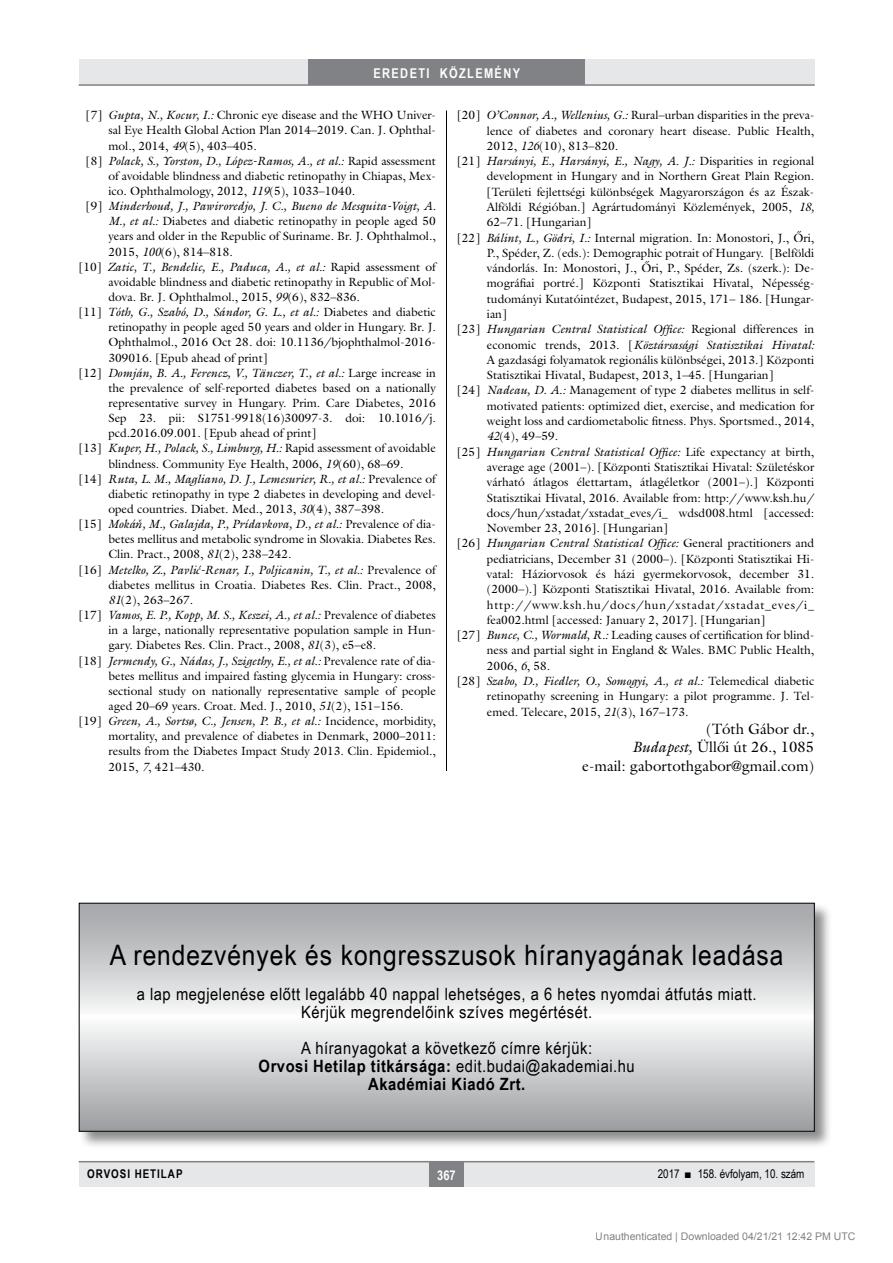
<style>
.page{position:relative;width:893px;height:1263px;background:#fff}
.page>*{position:absolute;margin:0;border:0;box-sizing:border-box;transform-origin:0 0}
.Rendezvenyek{font:28.2px "Arial Narrow";letter-spacing:.03em;color:#000;scale:1.06 1}
.Rendezvenyek-2{font:16.95px "Arial Narrow";letter-spacing:.03em;color:#000;scale:1.06 1}
.Rendezvenyek-3{font:700 16.95px "Arial Narrow";letter-spacing:.03em;color:#000;scale:1.06 1}
.irodalom_szerzo{font:15px "Galliard Reg";color:#000}
.t1{font:700 13.5px "Arial Narrow";letter-spacing:.1em;color:#fff}
.t2{font:12px/15.1px "Galliard Reg";color:#000;text-align:justify}
.t3{font:12px "Arial Narrow";color:#000}
.t4{font:700 12px "Arial Narrow";letter-spacing:.08em;color:#000}
.t5{font:10.5px "Arial";color:rgb(0 0 0/.5)}
.s1{font-style:italic}
.s2{font-family:"Garamond Premr Pro";font-style:italic;font-size:13.5px}
.s3{font-weight:400}
</style>
<div class="page">
<div style="left:79px;top:1161px;width:735px;height:25px;background:#e6e7e8"></div>
<div style="left:429px;top:1161px;width:34px;height:25px;background:#808285"></div>
<hr style="left:79px;top:1161px;width:735px;height:1px;background:#808285">
<div style="left:79px;top:60px;width:735px;height:25px;background:#e6e7e8"></div>
<div style="left:308px;top:60px;width:277px;height:25px;background:#808285"></div>
<hr style="left:79px;top:84px;width:736px;height:2px;background:#808285">
<hr style="left:446px;top:111px;width:1px;height:1026px;background:#000">
<div style="left:78px;top:902px;width:754px;height:247px;background:#000;opacity:.45"></div>
<svg style="left:81px;top:905px;width:732px;height:224px;background:#cbccce"></svg>
<div style="left:79px;top:903px;width:736px;height:228px;border:1px solid #000"></div>
<p class="t1" style="left:373px;top:63px;width:148px">EREDETI KÖZLEMÉNY</p>
<p class="t2" style="left:108px;top:107px;width:329px;text-indent:-23px">[7] <span class="s1">Gupta, N., Kocur, I.:</span> Chronic eye disease and the WHO Univer&shy;sal Eye Health Global Action Plan 2014–2019. Can. J. Ophthal&shy;mol., 2014, <span class="s1">49</span>(5), 403–405.</p>
<p class="t2" style="left:108px;top:153px;width:329px;text-indent:-23px">[8] <span class="s1">Polack, S., Yorston, D., López-Ramos, A., et al.:</span> Rapid assessment of avoidable blindness and diabetic retinopathy in Chiapas, Mex&shy;ico. Ophthalmology, 2012, <span class="s1">119</span>(5), 1033–1040.</p>
<p class="t2" style="left:108px;top:198px;width:329px;text-indent:-23px">[9] <span class="s1">Minderhoud, J., Pawiroredjo, J. C., Bueno de Mesquita-Voigt, A.<br>M., et al.:</span> Diabetes and diabetic retinopathy in people aged 50 years and older in the Republic of Suriname. Br. J. Ophthalmol., 2015, <span class="s1">100</span>(6), 814–818.</p>
<p class="t2" style="left:108px;top:259px;width:329px;text-indent:-30px">[10] <span class="s1">Zatic, T., Bendelic, E., Paduca, A., et al.:</span> Rapid assessment of avoidable blindness and diabetic retinopathy in Republic of Mol&shy;dova. Br. J. Ophthalmol., 2015, <span class="s1">99</span>(6), 832–836.</p>
<p class="t2" style="left:108px;top:304px;width:329px;text-align:left;text-indent:-30px">[11] <span class="s1">Tóth, G., Szabó, D., Sándor, G. L., et al.:</span> Diabetes and diabetic retinopathy in people aged 50 years and older in Hungary. Br. J.<br>Ophthalmol., 2016 Oct 28. doi: 10.1136/bjophthalmol-2016- 309016. [Epub ahead of print]</p>
<p class="t2" style="left:108px;top:365px;width:329px;text-indent:-30px">[12] <span class="s1">Domján, B. A., Ferencz, V., Tänczer, T., et al.:</span> Large increase in the prevalence of self-reported diabetes based on a nationally representative survey in Hungary. Prim. Care Diabetes, 2016<br>Sep 23. pii: S1751-9918(16)30097-3. doi: 10.1016/j. pcd.2016.09.001. [Epub ahead of print]</p>
<p class="t2" style="left:79px;top:441px;width:359px;text-align:center">[13] <span class="s1">Kuper, H., Polack, S., Limburg, H.:</span> Rapid assessment of avoidable blindness. Community Eye Health, 2006, <span class="s1">19</span>(60), 68–69.</p>
<p class="t2" style="left:108px;top:471px;width:329px;text-indent:-30px">[14] <span class="s1">Ruta, L. M., Magliano, D. J., Lemesurier, R., et al.:</span> Prevalence of diabetic retinopathy in type 2 diabetes in developing and devel&shy;oped countries. Diabet. Med., 2013, <span class="s1">30</span>(4), 387–398.</p>
<p class="t2" style="left:108px;top:516px;width:329px;text-indent:-30px">[15] <span class="s1">Moká</span><span class="s2">ň</span><span class="s1">, M., Galajda, P., Prídavkova, D., et al.:</span> Prevalence of dia&shy;betes mellitus and metabolic syndrome in Slovakia. Diabetes Res.<br>Clin. Pract., 2008, <span class="s1">81</span>(2), 238–242.</p>
<p class="t2" style="left:108px;top:562px;width:329px;text-indent:-30px">[16] <span class="s1">Metelko, Z., Pavli</span><span class="s2">ć</span><span class="s1">-Renar, I., Poljicanin, T., et al.:</span> Prevalence of diabetes mellitus in Croatia. Diabetes Res. Clin. Pract., 2008, <span class="s1">81</span>(2), 263–267.</p>
<p class="t2" style="left:108px;top:607px;width:329px;text-indent:-30px">[17] <span class="s1">Vamos, E. P., Kopp, M. S., Keszei, A., et al.:</span> Prevalence of diabetes in a large, nationally representative population sample in Hun&shy;gary. Diabetes Res. Clin. Pract., 2008, <span class="s1">81</span>(3), e5–e8.</p>
<p class="t2" style="left:108px;top:653px;width:329px;text-align:left;text-indent:-30px">[18] <span class="s1">Jermendy, G., Nádas, J., Szigethy, E., et al.:</span> Prevalence rate of dia&shy;betes mellitus and impaired fasting glycemia in Hungary: cross&shy;sectional study on nationally representative sample of people aged 20–69 years. Croat. Med. J., 2010, <span class="s1">51</span>(2), 151–156.</p>
<p class="t2" style="left:108px;top:713px;width:329px;text-indent:-30px">[19] <span class="s1">Green, A., Sortsø, C., Jensen, P. B., et al.:</span> Incidence, morbidity, mortality, and prevalence of diabetes in Denmark, 2000–2011: results from the Diabetes Impact Study 2013. Clin. Epidemiol., 2015, <span class="s1">7</span>, 421–430.</p>
<p class="t2" style="left:487px;top:107px;width:329px;text-indent:-30px">[20] <span class="s1">O’Connor, A., Wellenius, G.:</span> Rural–urban disparities in the preva&shy;lence of diabetes and coronary heart disease. Public Health, 2012, <span class="s1">126</span>(10), 813–820.</p>
<p class="t2" style="left:487px;top:153px;width:329px;text-align:left;text-indent:-30px">[21] <span class="s1">Harsányi, E., Harsányi, E., Nagy, A. J.:</span> Disparities in regional development in Hungary and in Northern Great Plain Region. [Területi fejlettségi különbségek Magyarországon és az Észak-Alföldi Régióban.] Agrártudományi Közlemények, 2005, <span class="s1">18, </span>62–71. [Hungarian]</p>
<p class="t2" style="left:487px;top:230px;width:329px;text-indent:-30px">[22] <span class="s1">Bálint, L., Gödri, I.:</span> Internal migration. In: Monostori, J., Őri, P., Spéder, Z. (eds.): Demographic potrait of Hungary. [Belföldi vándorlás. In: Monostori, J., Őri, P., Spéder, Zs. (szerk.): De&shy;mográfiai portré.] Központi Statisztikai Hivatal, Népesség&shy;tudományi Kutatóintézet, Budapest, 2015, 171– 186. [Hungar&shy;ian]</p>
<p class="t2" style="left:487px;top:321px;width:329px;text-indent:-30px">[23] <span class="s1">Hungarian Central Statistical Office:</span> Regional differences in economic trends, 2013. [<span class="s1">Köztársasági Statisztikai Hivatal:<br></span>A gazdasági folyamatok regionális különbségei, 2013.] Központi Statisztikai Hivatal, Budapest, 2013, 1–45. [Hungarian]</p>
<p class="t2" style="left:487px;top:383px;width:329px;text-align:left;text-indent:-30px">[24] <span class="s1">Nadeau, D. A.:</span> Management of type 2 diabetes mellitus in self&shy;motivated patients: optimized diet, exercise, and medication for weight loss and cardiometabolic fitness. Phys. Sportsmed., 2014, <span class="s1">42</span>(4), 49–59.</p>
<p class="t2" style="left:487px;top:444px;width:329px;text-indent:-30px">[25] <span class="s1">Hungarian Central Statistical Office:</span> Life expectancy at birth, average age (2001–). [Központi Statisztikai Hivatal: Születéskor várható átlagos élettartam, átlagéletkor (2001–).] Központi Statisztikai Hivatal, 2016. Available from: http://www.ksh.hu/ docs/hun/xstadat/xstadat_eves/i_ wdsd008.html [accessed:<br>November 23, 2016]. [Hungarian]</p>
<p class="t2" style="left:487px;top:535px;width:329px;text-indent:-30px">[26] <span class="s1">Hungarian Central Statistical Office:</span> General practitioners and pediatricians, December 31 (2000–). [Központi Statisztikai Hi&shy;vatal: Háziorvosok és házi gyermekorvosok, december 31. (2000–).] Központi Statisztikai Hivatal, 2016. Available from: http://www.ksh.hu/docs/hun/xstadat/xstadat_eves/i_ fea002.html [accessed: January 2, 2017]. [Hungarian]</p>
<p class="t2" style="left:487px;top:627px;width:329px;text-indent:-30px">[27] <span class="s1">Bunce, C., Wormald, R.:</span> Leading causes of certification for blind&shy;ness and partial sight in England &amp; Wales. BMC Public Health, 2006, <span class="s1">6</span>, 58.</p>
<p class="t2" style="left:487px;top:673px;width:329px;text-indent:-30px">[28] <span class="s1">Szabo, D., Fiedler, O., Somogyi, A., et al.:</span> Telemedical diabetic retinopathy screening in Hungary: a pilot programme. J. Tel&shy;emed. Telecare, 2015, <span class="s1">21</span>(3), 167–173.</p>
<p class="irodalom_szerzo" style="left:706px;top:719px;width:110px">(Tóth Gábor dr.,</p>
<p class="irodalom_szerzo" style="left:632px;top:738px;width:184px"><span class="s1">Budapest,</span> Üllői út 26., 1085</p>
<p class="irodalom_szerzo" style="left:582px;top:756px;width:234px">e-mail: gabortothgabor@gmail.com)</p>
<p class="Rendezvenyek" style="left:110px;top:934px;width:637px">A rendezvények és kongresszusok híranyagának leadása</p>
<p class="Rendezvenyek-2" style="left:137px;top:981px;width:586px">a lap megjelenése előtt legalább 40 nappal lehetséges, a 6 hetes nyomdai átfutás miatt.</p>
<p class="Rendezvenyek-2" style="left:301px;top:999px;width:276px">Kérjük megrendelőink szíves megértését.</p>
<p class="Rendezvenyek-2" style="left:301px;top:1035px;width:276px">A híranyagokat a következő címre kérjük:</p>
<p class="Rendezvenyek-3" style="left:259px;top:1053px;width:356px">Orvosi Hetilap titkársága: <span class="s3">edit.budai@akademiai.hu</span></p>
<p class="Rendezvenyek-3" style="left:368px;top:1071px;width:150px">Akadémiai Kiadó Zrt.</p>
<p class="t4" style="left:87px;top:1165px;width:97px">ORVOSI HETILAP</p>
<p class="t1" style="left:437px;top:1165px;width:20px">367</p>
<p class="t3" style="left:658px;top:1165px;width:148px">2017 ■ 158. évfolyam, 10. szám</p>
<p class="t5" style="left:596px;top:1231px;width:261px">Unauthenticated | Downloaded 04/21/21 12:42 PM UTC</p>
</div>
